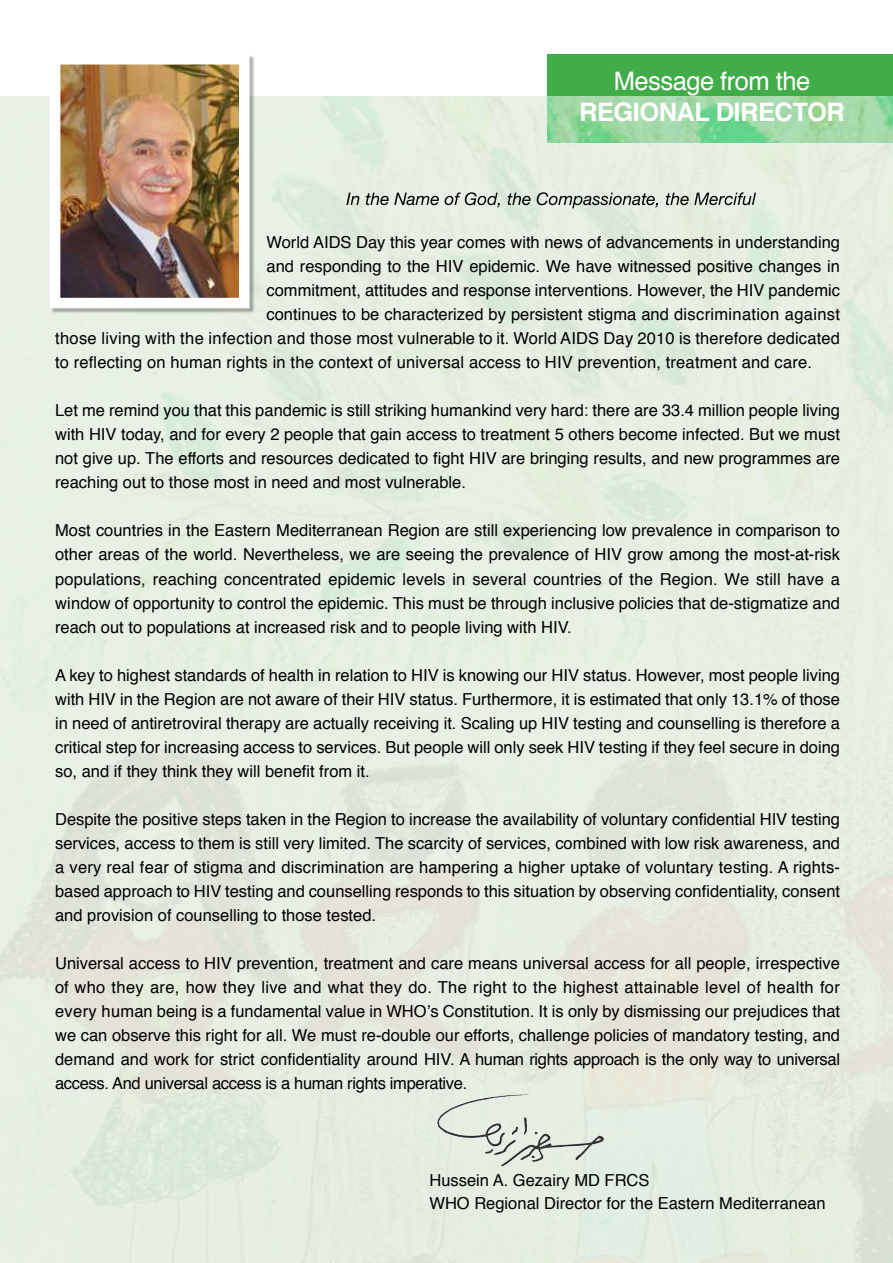
<style>
.page{position:relative;width:893px;height:1263px;background:#fff}
.page>*{position:absolute;margin:0;border:0;box-sizing:border-box;transform-origin:0 0}
.t1{font:700 25.5px "Helvetica";letter-spacing:-.02em;color:#fff}
.t2{font:25.5px "Helvetica";letter-spacing:-.02em;color:#fff}
.t3{font:16.5px/24px "Helvetica";color:#000;text-align:justify}
</style>
<div class="page">
<img style="left:0;top:97px;width:893px;height:1166px">
<div style="left:548px;top:54px;width:345px;height:88px;background:#41ad49"></div>
<img style="left:548px;top:96px;width:345px;height:46px">
<div style="left:51px;top:55px;width:203px;height:258px;background:#000;opacity:.3"></div>
<img style="left:61px;top:65px;width:178px;height:232px">
<img style="left:460px;top:1094px;width:66px;height:11px">
<svg style="left:346px;top:193px;width:13px;height:12px"></svg>
<svg style="left:366px;top:193px;width:73px;height:12px"></svg>
<svg style="left:445px;top:192px;width:55px;height:15px"></svg>
<svg style="left:507px;top:193px;width:23px;height:12px"></svg>
<svg style="left:537px;top:192px;width:121px;height:16px;background:#aeb4ab"></svg>
<svg style="left:666px;top:192px;width:90px;height:13px"></svg>
<h1 class="t2" style="left:614px;top:62px;width:198px">Message from the</h1>
<h1 class="t1" style="left:579px;top:91px;width:267px">REGIONAL DIRECTOR</h1>
<p class="t3" style="left:267px;top:231px;width:575px">World AIDS Day this year comes with news of advancements in understanding</p>
<p class="t3" style="left:267px;top:255px;width:575px">and responding to the HIV epidemic. We have witnessed positive changes in</p>
<p class="t3" style="left:267px;top:279px;width:575px">commitment, attitudes and response interventions. However, the HIV pandemic</p>
<p class="t3" style="left:267px;top:303px;width:575px">continues to be characterized by persistent stigma and discrimination against</p>
<p class="t3" style="left:55px;top:327px;width:786px">those living with the infection and those most vulnerable to it. World AIDS Day 2010 is therefore dedicated</p>
<p class="t3" style="left:55px;top:351px;width:758px">to reflecting on human rights in the context of universal access to HIV prevention, treatment and care.</p>
<p class="t3" style="left:55px;top:399px;width:786px">Let me remind you that this pandemic is still striking humankind very hard: there are 33.4 million people living with HIV today, and for every 2 people that gain access to treatment 5 others become infected. But we must not give up. The efforts and resources dedicated to fight HIV are bringing results, and new programmes are reaching out to those most in need and most vulnerable.</p>
<p class="t3" style="left:55px;top:519px;width:786px">Most countries in the Eastern Mediterranean Region are still experiencing low prevalence in comparison to other areas of the world. Nevertheless, we are seeing the prevalence of HIV grow among the most-at-risk populations, reaching concentrated epidemic levels in several countries of the Region. We still have a window of opportunity to control the epidemic. This must be through inclusive policies that de-stigmatize and reach out to populations at increased risk and to people living with HIV.</p>
<p class="t3" style="left:55px;top:663px;width:786px">A key to highest standards of health in relation to HIV is knowing our HIV status. However, most people living with HIV in the Region are not aware of their HIV status. Furthermore, it is estimated that only 13.1% of those in need of antiretroviral therapy are actually receiving it. Scaling up HIV testing and counselling is therefore a critical step for increasing access to services. But people will only seek HIV testing if they feel secure in doing so, and if they think they will benefit from it.</p>
<p class="t3" style="left:55px;top:807px;width:786px">Despite the positive steps taken in the Region to increase the availability of voluntary confidential HIV testing services, access to them is still very limited. The scarcity of services, combined with low risk awareness, and a very real fear of stigma and discrimination are hampering a higher uptake of voluntary testing. A rights&shy;based approach to HIV testing and counselling responds to this situation by observing confidentiality, consent and provision of counselling to those tested.</p>
<p class="t3" style="left:55px;top:951px;width:786px">Universal access to HIV prevention, treatment and care means universal access for all people, irrespective of who they are, how they live and what they do. The right to the highest attainable level of health for every human being is a fundamental value in WHO’s Constitution. It is only by dismissing our prejudices that we can observe this right for all. We must re-double our efforts, challenge policies of mandatory testing, and demand and work for strict confidentiality around HIV. A human rights approach is the only way to universal access. And universal access is a human rights imperative.</p>
<p class="t3" style="left:429px;top:1169px;width:398px;line-height:23.2px">Hussein A. Gezairy MD FRCS<br>WHO Regional Director for the Eastern Mediterranean</p>
</div>
